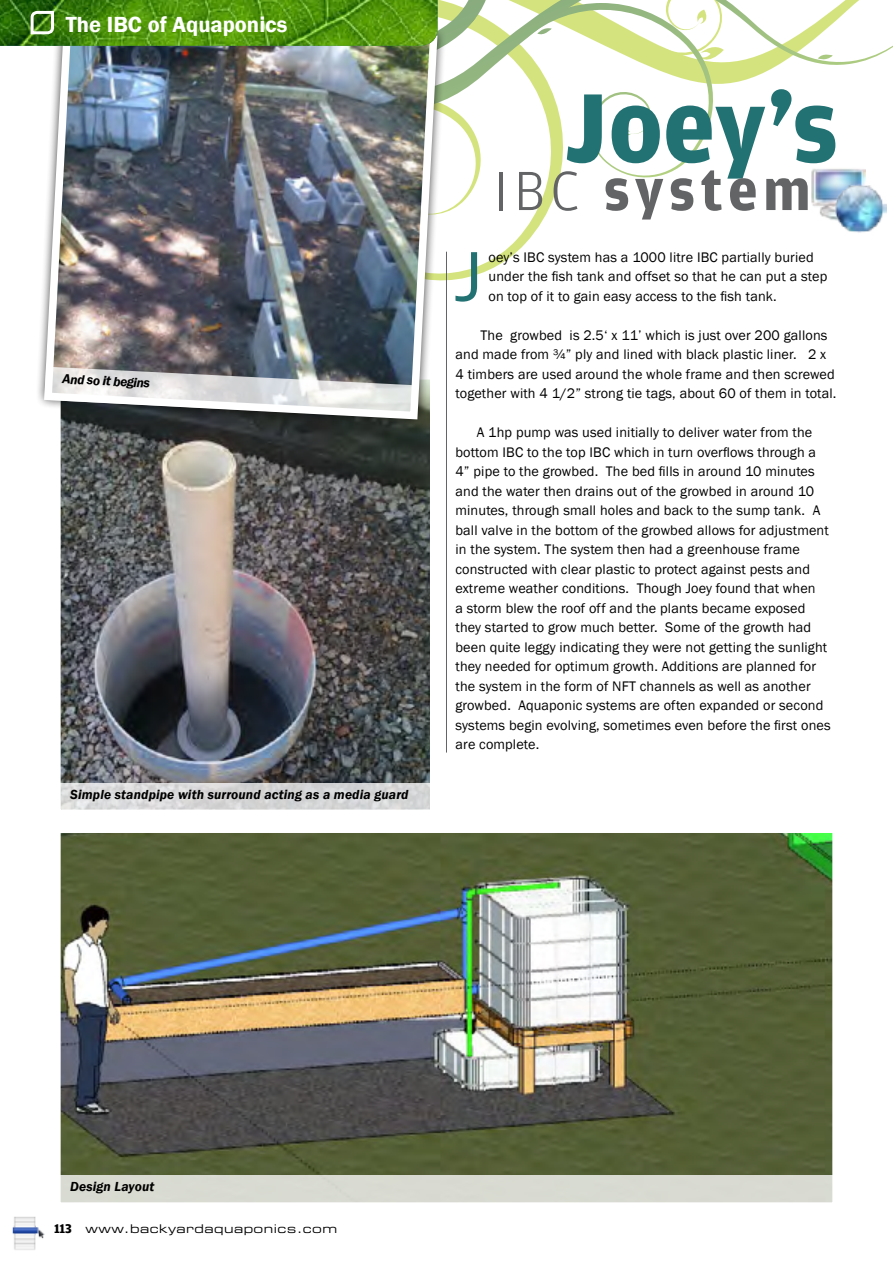
<style>
.page{position:relative;width:893px;height:1263px;background:#fff}
.page>*{position:absolute;margin:0;border:0;box-sizing:border-box;transform-origin:0 0}
.t1{font:700 103.5px "Amplitude";color:#227273}
.t2{font:72.75px "Franklin Gothic";color:#227273}
.t3{font:700 58.5px "Amplitude";letter-spacing:.09em;color:#636466}
.t4{font:600 22.5px "Franklin Gothic";color:#fff}
.t5{font:14.25px/19.5px "Franklin Gothic";letter-spacing:.01em;color:#000}
.t6{font:italic 600 13.5px "Franklin Gothic";letter-spacing:.01em;color:#000}
.t7{font:12px "Eurostile LT Std Ex 2";letter-spacing:.04em;color:#000}
.s1{font-weight:300}
.s2{font-family:"Amplitude";font-weight:700;font-size:13.5px}
</style>
<div class="page">
<svg style="left:448px;top:151px;width:110px;height:130px"></svg>
<svg style="left:448px;top:0;width:445px;height:151px"></svg>
<svg style="left:818px;top:55px;width:15px;height:7px"></svg>
<svg style="left:526px;top:0;width:201px;height:184px"></svg>
<img style="left:12px;top:1216px;width:33px;height:34px">
<img style="left:62px;top:430px;width:366px;height:353px">
<div style="left:53px;top:372px;width:384px;height:445px;border:8px solid #fff"></div>
<img style="left:62px;top:834px;width:769px;height:342px">
<div style="left:53px;top:825px;width:787px;height:385px;border:8px solid #fff"></div>
<svg style="left:53px;top:783px;width:384px;height:34px"></svg>
<svg style="left:53px;top:1176px;width:787px;height:34px;fill:#d9dbd2"></svg>
<svg style="left:38px;top:103px;width:410px;height:327px"></svg>
<img style="left:40px;top:102px;width:401px;height:321px">
<svg style="left:44px;top:367px;width:371px;height:51px"></svg>
<img style="left:811px;top:169px;width:54px;height:51px">
<img style="left:832px;top:182px;width:54px;height:51px">
<hr style="left:446px;top:252px;width:1px;height:500px;background:#636466">
<img style="left:0;top:0;width:501px;height:102px">
<h3 class="t4" style="left:66px;top:10px;width:223px">The IBC of Aquaponics</h3>
<p class="t6" style="left:63px;top:370px;width:89px;rotate:3deg">And so it begins</p>
<p class="t6" style="left:70px;top:785px;width:340px">Simple standpipe with surround acting as a media guard</p>
<h1 class="t1" style="left:564px;top:70px;width:276px">Joey’s</h1>
<h3 class="t3" style="left:494px;top:158px;width:319px"><span class="s1">IBC</span> system</h3>
<h2 class="t2" style="left:455px;top:231px;width:29px">J</h2>
<p class="t5" style="left:488px;top:247px;width:340px">oey’s IBC system has a 1000 litre IBC partially buried under the fish tank and offset so that he can put a step on top of it to gain easy access to the fish tank.</p>
<p class="t5" style="left:455px;top:325px;width:382px;text-indent:25px">The growbed is 2.5‘ x 11’ which is just over 200 gallons and made from ¾” ply and lined with black plastic liner. 2 x 4 timbers are used around the whole frame and then screwed together with 4 1/2” strong tie tags, about 60 of them in total.</p>
<p class="t5" style="left:455px;top:423px;width:377px;text-indent:21px">A 1hp pump was used initially to deliver water from the bottom IBC to the top IBC which in turn overflows through a 4” pipe to the growbed. The bed fills in around 10 minutes and the water then drains out of the growbed in around 10 minutes, through small holes and back to the sump tank. A ball valve in the bottom of the growbed allows for adjustment in the system. The system then had a greenhouse frame constructed with clear plastic to protect against pests and extreme weather conditions. Though Joey found that when<br>a storm blew the roof off and the plants became exposed they started to grow much better. Some of the growth had been quite leggy indicating they were not getting the sunlight they needed for optimum growth. Additions are planned for the system in the form of NFT channels as well as another growbed. Aquaponic systems are often expanded or second systems begin evolving, sometimes even before the first ones are complete.</p>
<p class="t6" style="left:70px;top:1178px;width:86px">Design Layout</p>
<p class="t7" style="left:54px;top:1221px;width:285px"><span class="s2">113</span> www.backyardaquaponics.com</p>
</div>
